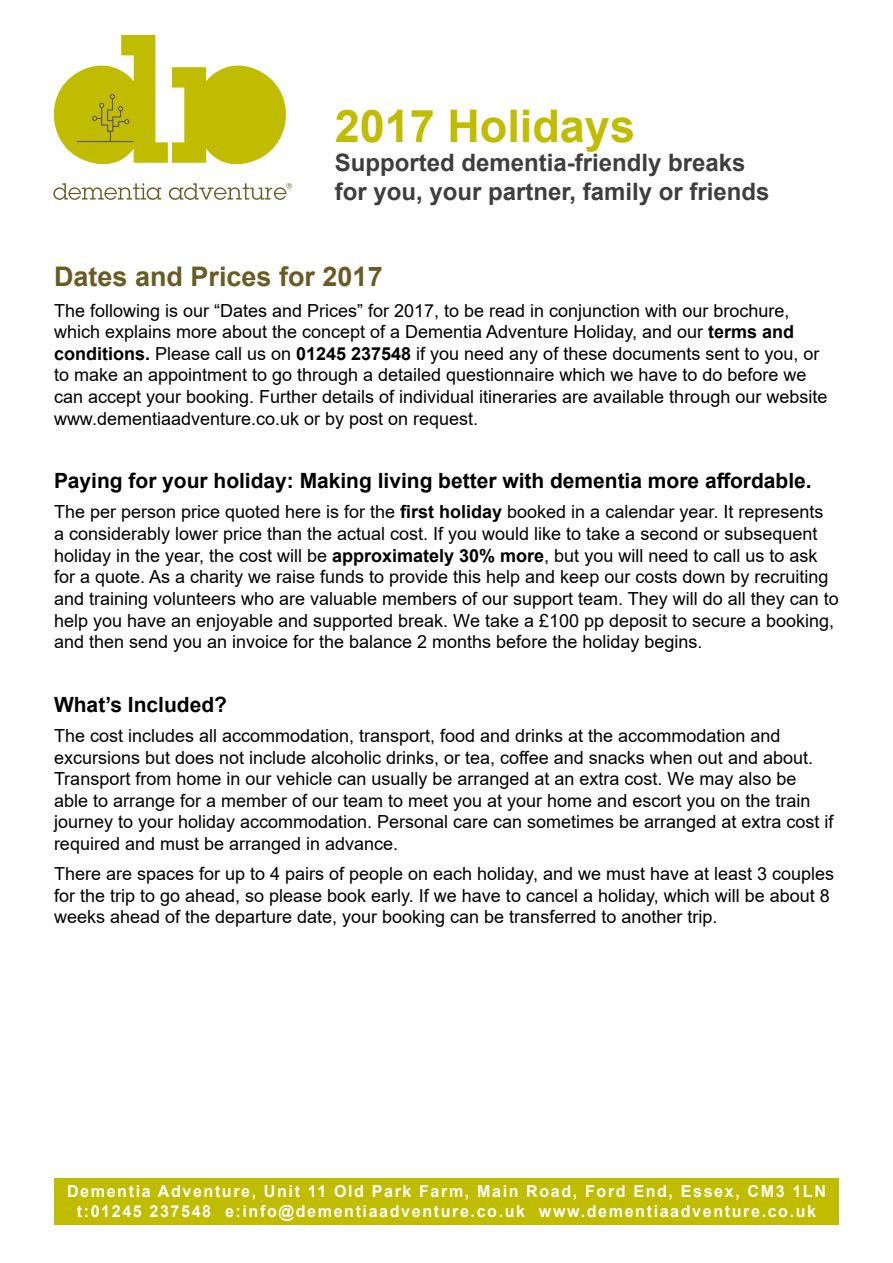
<style>
.page{position:relative;width:893px;height:1263px;background:#fff}
.page>*{position:absolute;margin:0;border:0;box-sizing:border-box;transform-origin:0 0}
.t1{font:700 45px "Arial";color:#c0bc00}
.t2{font:700 27px "Arial";color:#685c22}
.t3{font:700 24px "Arial";color:#3e3e3f}
.Bullets01{font:700 21px "Arial";color:#000}
.Bullets01-2{font:18px/21.6px "Arial";color:#000}
.t4{font:700 16.5px/19.8px "Arial";letter-spacing:.1em;color:#fff;text-align:center}
.s1{font-weight:700}
</style>
<div class="page">
<svg style="left:53px;top:35px;width:233px;height:130px"></svg>
<svg style="left:53px;top:183px;width:108px;height:17px"></svg>
<svg style="left:169px;top:183px;width:123px;height:17px"></svg>
<div style="left:54px;top:1178px;width:785px;height:47px;background:#c0bc00"></div>
<p class="t1" style="left:335px;top:95px;width:302px">2017 Holidays</p>
<p class="t3" style="left:335px;top:146px;width:412px">Supported dementia-friendly breaks</p>
<p class="t3" style="left:335px;top:174px;width:436px">for you, your partner, family or friends</p>
<p class="t2" style="left:54px;top:257px;width:330px">Dates and Prices for 2017</p>
<p class="Bullets01-2" style="left:54px;top:299px;width:775px">The following is our “Dates and Prices” for 2017, to be read in conjunction with our brochure, which explains more about the concept of a Dementia Adventure Holiday, and our <span class="s1">terms and conditions.</span> Please call us on <span class="s1">01245 237548</span> if you need any of these documents sent to you, or to make an appointment to go through a detailed questionnaire which we have to do before we can accept your booking. Further details of individual itineraries are available through our website www.dementiaadventure.co.uk or by post on request.</p>
<p class="Bullets01" style="left:54px;top:466px;width:759px">Paying for your holiday: Making living better with dementia more affordable.</p>
<p class="Bullets01-2" style="left:54px;top:501px;width:786px">The per person price quoted here is for the <span class="s1">first holiday</span> booked in a calendar year. It represents<br>a considerably lower price than the actual cost. If you would like to take a second or subsequent holiday in the year, the cost will be <span class="s1">approximately 30% more</span>, but you will need to call us to ask for a quote. As a charity we raise funds to provide this help and keep our costs down by recruiting and training volunteers who are valuable members of our support team. They will do all they can to help you have an enjoyable and supported break. We take a £100 pp deposit to secure a booking, and then send you an invoice for the balance 2 months before the holiday begins.</p>
<p class="Bullets01" style="left:54px;top:690px;width:175px">What’s Included?</p>
<p class="Bullets01-2" style="left:54px;top:725px;width:781px">The cost includes all accommodation, transport, food and drinks at the accommodation and excursions but does not include alcoholic drinks, or tea, coffee and snacks when out and about.<br>Transport from home in our vehicle can usually be arranged at an extra cost. We may also be able to arrange for a member of our team to meet you at your home and escort you on the train journey to your holiday accommodation. Personal care can sometimes be arranged at extra cost if required and must be arranged in advance.</p>
<p class="Bullets01-2" style="left:54px;top:863px;width:782px">There are spaces for up to 4 pairs of people on each holiday, and we must have at least 3 couples for the trip to go ahead, so please book early. If we have to cancel a holiday, which will be about 8 weeks ahead of the departure date, your booking can be transferred to another trip.</p>
<p class="t4" style="left:67px;top:1182px;width:760px">Dementia Adventure, Unit 11 Old Park Farm, Main Road, Ford End, Essex, CM3 1LN t:01245 237548 e:info@dementiaadventure.co.uk www.dementiaadventure.co.uk</p>
</div>
